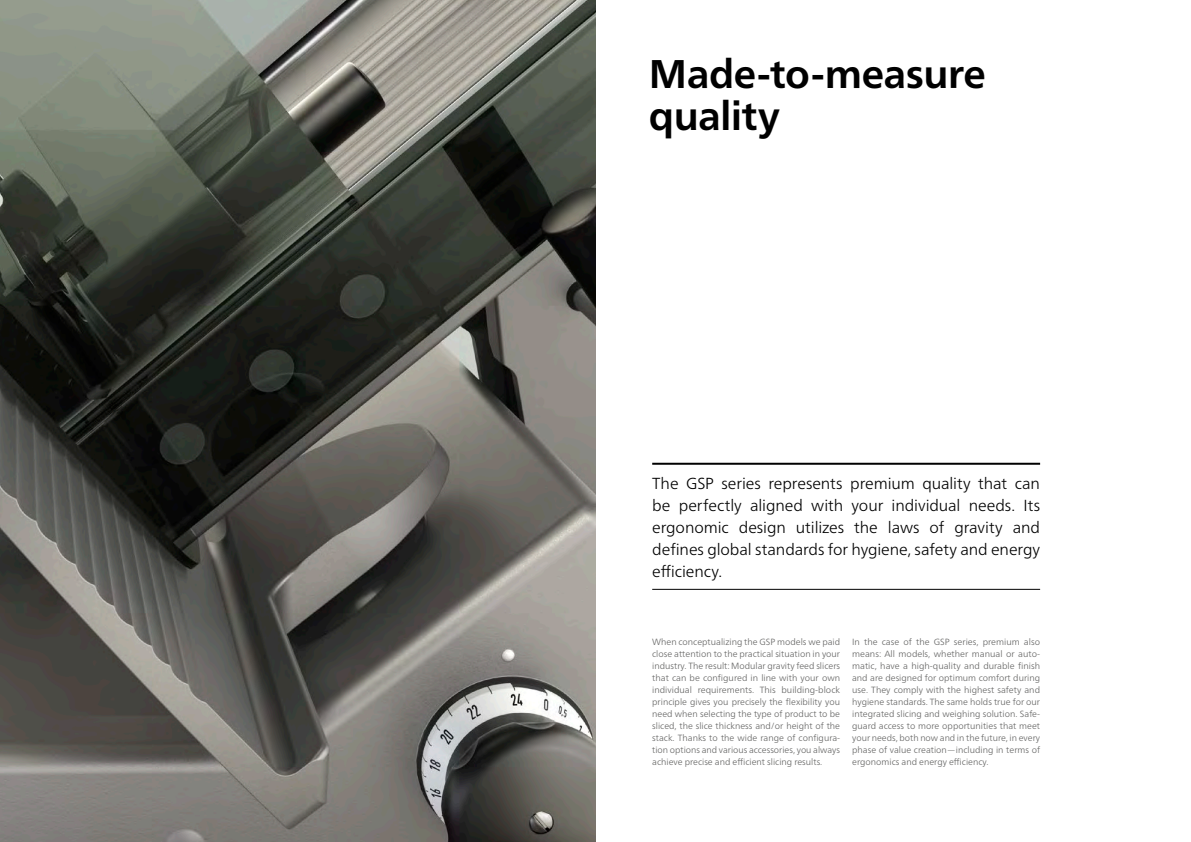
<style>
.page{position:relative;width:1191px;height:842px;background:#fff}
.page>*{position:absolute;margin:0;border:0;box-sizing:border-box;transform-origin:0 0}
.t1{font:700 40px/42px "Neue Frutiger LT Pro";letter-spacing:-.01em;color:#000}
.t2{font:300 16px/22px "Neue Frutiger LT Pro";letter-spacing:-.005em;color:#000;text-align:justify}
.t3{font:300 9px/12px "Neue Frutiger LT Pro";color:#626261;text-align:justify}
</style>
<div class="page">
<img style="left:0;top:0;width:595px;height:842px">
<hr style="left:652px;top:463px;width:388px;height:2px;background:#000">
<hr style="left:652px;top:589px;width:388px;height:1px;background:#000">
<h1 class="t1" style="left:649px;top:53px;width:339px">Made-to-measure quality</h1>
<h2 class="t2" style="left:652px;top:472px;width:389px">The GSP series represents premium quality that can be perfectly aligned with your individual needs. Its ergonomic design utilizes the laws of gravity and defines global standards for hygiene, safety and energy efficiency.</h2>
<p class="t3" style="left:652px;top:635px;width:189px">When conceptualizing the GSP models we paid close attention to the practical situation in your industry. The result: Modular gravity feed slicers that can be configured in line with your own individual requirements. This building-block principle gives you precisely the flexibility you need when selecting the type of product to be sliced, the slice thickness and/or height of the stack. Thanks to the wide range of configura&shy;tion options and various accessories, you always achieve precise and efficient slicing results.</p>
<p class="t3" style="left:852px;top:635px;width:189px">In the case of the GSP series, premium also means: All models, whether manual or auto&shy;matic, have a high-quality and durable finish and are designed for optimum comfort during use. They comply with the highest safety and hygiene standards. The same holds true for our integrated slicing and weighing solution. Safe&shy;guard access to more opportunities that meet your needs, both now and in the future, in every phase of value creation—including in terms of ergonomics and energy efficiency.</p>
</div>
